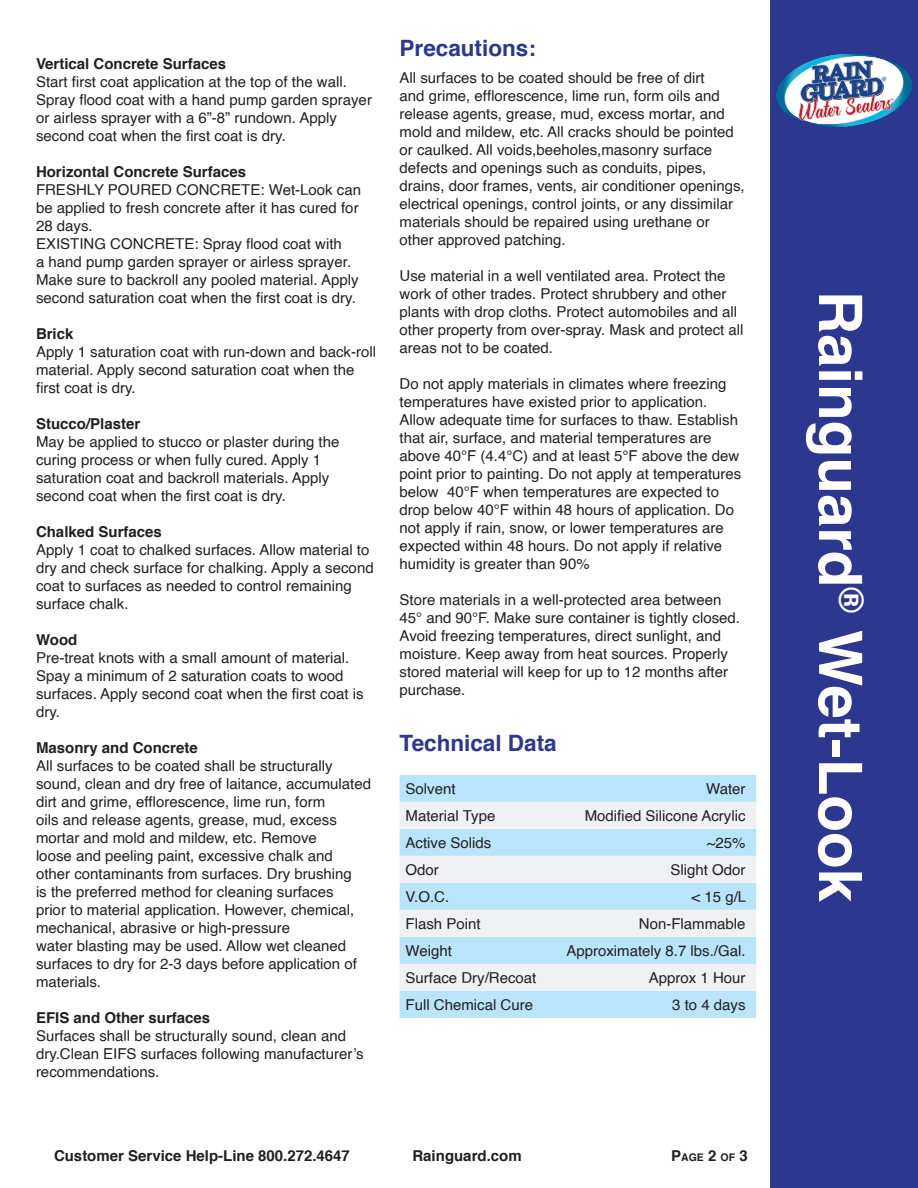
<style>
.page{position:relative;width:918px;height:1188px;background:#fff}
.page>*{position:absolute;margin:0;border:0;box-sizing:border-box;transform-origin:0 0}
.t1{font:700 60px "Helvetica";color:#fff}
.Subtitle{font:700 22.5px "Helvetica";color:#2c3790}
.Paragraph_Style_1{font:15px/18px "Helvetica";color:#231f20}
.Paragraph_Style_1-2{font:700 15px "Helvetica";color:#231f20}
.t2{font:700 10.5px "Helvetica";color:#231f20}
.s1{font-size:15px}
</style>
<div class="page">
<div style="left:770px;top:0;width:148px;height:1188px;background:#2c3790"></div>
<div style="left:400px;top:775px;width:356px;height:243px;background:#b9e5fa"></div>
<svg style="left:400px;top:802px;width:356px;height:189px;fill:#f0f1f2"></svg>
<img style="left:777px;top:54px;width:135px;height:72px">
<p class="Paragraph_Style_1-2" style="left:36px;top:51px;width:192px">Vertical Concrete Surfaces</p>
<p class="Paragraph_Style_1" style="left:36px;top:73px;width:337px">Start first coat application at the top of the wall.<br>Spray flood coat with a hand pump garden sprayer or airless sprayer with a 6”-8” rundown. Apply second coat when the first coat is dry.</p>
<p class="Paragraph_Style_1-2" style="left:36px;top:159px;width:212px">Horizontal Concrete Surfaces</p>
<p class="Paragraph_Style_1" style="left:36px;top:181px;width:327px">FRESHLY POURED CONCRETE: Wet-Look can be applied to fresh concrete after it has cured for<br>28 days.</p>
<p class="Paragraph_Style_1" style="left:36px;top:235px;width:324px">EXISTING CONCRETE: Spray flood coat with<br>a hand pump garden sprayer or airless sprayer.<br>Make sure to backroll any pooled material. Apply second saturation coat when the first coat is dry.</p>
<p class="Paragraph_Style_1-2" style="left:36px;top:321px;width:39px">Brick</p>
<p class="Paragraph_Style_1" style="left:36px;top:343px;width:342px">Apply 1 saturation coat with run-down and back-roll material. Apply second saturation coat when the first coat is dry.</p>
<p class="Paragraph_Style_1-2" style="left:36px;top:411px;width:106px">Stucco/Plaster</p>
<p class="Paragraph_Style_1" style="left:36px;top:433px;width:305px">May be applied to stucco or plaster during the curing process or when fully cured. Apply 1 saturation coat and backroll materials. Apply second coat when the first coat is dry.</p>
<p class="Paragraph_Style_1-2" style="left:36px;top:519px;width:127px">Chalked Surfaces</p>
<p class="Paragraph_Style_1" style="left:36px;top:541px;width:339px">Apply 1 coat to chalked surfaces. Allow material to dry and check surface for chalking. Apply a second coat to surfaces as needed to control remaining surface chalk.</p>
<p class="Paragraph_Style_1-2" style="left:36px;top:627px;width:43px">Wood</p>
<p class="Paragraph_Style_1" style="left:36px;top:649px;width:329px">Pre-treat knots with a small amount of material.<br>Spay a minimum of 2 saturation coats to wood surfaces. Apply second coat when the first coat is dry.</p>
<p class="Paragraph_Style_1-2" style="left:36px;top:735px;width:163px">Masonry and Concrete</p>
<p class="Paragraph_Style_1" style="left:36px;top:757px;width:337px">All surfaces to be coated shall be structurally sound, clean and dry free of laitance, accumulated dirt and grime, efflorescence, lime run, form<br>oils and release agents, grease, mud, excess mortar and mold and mildew, etc. Remove<br>loose and peeling paint, excessive chalk and<br>other contaminants from surfaces. Dry brushing<br>is the preferred method for cleaning surfaces<br>prior to material application. However, chemical, mechanical, abrasive or high-pressure</p>
<p class="Paragraph_Style_1" style="left:36px;top:937px;width:322px">water blasting may be used. Allow wet cleaned surfaces to dry for 2-3 days before application of materials.</p>
<p class="Paragraph_Style_1-2" style="left:36px;top:1005px;width:176px">EFIS and Other surfaces</p>
<p class="Paragraph_Style_1" style="left:36px;top:1027px;width:329px">Surfaces shall be structurally sound, clean and dry.Clean EIFS surfaces following manufacturer’s recommendations.</p>
<p class="Subtitle" style="left:400px;top:30px;width:138px">Precautions:</p>
<p class="Paragraph_Style_1" style="left:400px;top:70px;width:347px">All surfaces to be coated should be free of dirt<br>and grime, efflorescence, lime run, form oils and release agents, grease, mud, excess mortar, and mold and mildew, etc. All cracks should be pointed or caulked. All voids,beeholes,masonry surface defects and openings such as conduits, pipes, drains, door frames, vents, air conditioner openings, electrical openings, control joints, or any dissimilar materials should be repaired using urethane or other approved patching.</p>
<p class="Paragraph_Style_1" style="left:400px;top:268px;width:346px">Use material in a well ventilated area. Protect the work of other trades. Protect shrubbery and other plants with drop cloths. Protect automobiles and all other property from over-spray. Mask and protect all areas not to be coated.</p>
<p class="Paragraph_Style_1" style="left:400px;top:376px;width:343px">Do not apply materials in climates where freezing temperatures have existed prior to application.<br>Allow adequate time for surfaces to thaw. Establish that air, surface, and material temperatures are above 40°F (4.4°C) and at least 5°F above the dew point prior to painting. Do not apply at temperatures below 40°F when temperatures are expected to drop below 40°F within 48 hours of application. Do not apply if rain, snow, or lower temperatures are expected within 48 hours. Do not apply if relative humidity is greater than 90%</p>
<p class="Paragraph_Style_1" style="left:400px;top:592px;width:342px">Store materials in a well-protected area between 45° and 90°F. Make sure container is tightly closed.<br>Avoid freezing temperatures, direct sunlight, and moisture. Keep away from heat sources. Properly stored material will keep for up to 12 months after purchase.</p>
<p class="Subtitle" style="left:400px;top:725px;width:159px">Technical Data</p>
<p class="Paragraph_Style_1" style="left:406px;top:780px;width:52px">Solvent</p>
<p class="Paragraph_Style_1" style="left:706px;top:780px;width:41px">Water</p>
<p class="Paragraph_Style_1" style="left:406px;top:807px;width:91px">Material Type</p>
<p class="Paragraph_Style_1" style="left:585px;top:807px;width:162px">Modified Silicone Acrylic</p>
<p class="Paragraph_Style_1" style="left:406px;top:834px;width:87px">Active Solids</p>
<p class="Paragraph_Style_1" style="left:707px;top:834px;width:40px">~25%</p>
<p class="Paragraph_Style_1" style="left:406px;top:861px;width:35px">Odor</p>
<p class="Paragraph_Style_1" style="left:671px;top:861px;width:77px">Slight Odor</p>
<p class="Paragraph_Style_1" style="left:406px;top:888px;width:45px">V.O.C.</p>
<p class="Paragraph_Style_1" style="left:692px;top:888px;width:56px">&lt; 15 g/L</p>
<p class="Paragraph_Style_1" style="left:406px;top:915px;width:77px">Flash Point</p>
<p class="Paragraph_Style_1" style="left:639px;top:915px;width:108px">Non-Flammable</p>
<p class="Paragraph_Style_1" style="left:406px;top:942px;width:48px">Weight</p>
<p class="Paragraph_Style_1" style="left:566px;top:942px;width:181px">Approximately 8.7 lbs./Gal.</p>
<p class="Paragraph_Style_1" style="left:406px;top:969px;width:132px">Surface Dry/Recoat</p>
<p class="Paragraph_Style_1" style="left:649px;top:969px;width:98px">Approx 1 Hour</p>
<p class="Paragraph_Style_1" style="left:406px;top:996px;width:129px">Full Chemical Cure</p>
<p class="Paragraph_Style_1" style="left:672px;top:996px;width:75px">3 to 4 days</p>
<p class="Paragraph_Style_1-2" style="left:54px;top:1144px;width:297px">Customer Service Help-Line 800.272.4647</p>
<p class="Paragraph_Style_1-2" style="left:412px;top:1144px;width:111px">Rainguard.com</p>
<p class="t2" style="left:671px;top:1149px;width:78px"><span class="s1">P</span>AGE <span class="s1">2</span> OF <span class="s1">3</span></p>
<p class="t1" style="left:889px;top:291px;width:613px;rotate:90deg">Rainguard<sup>®</sup> Wet-Look</p>
</div>
